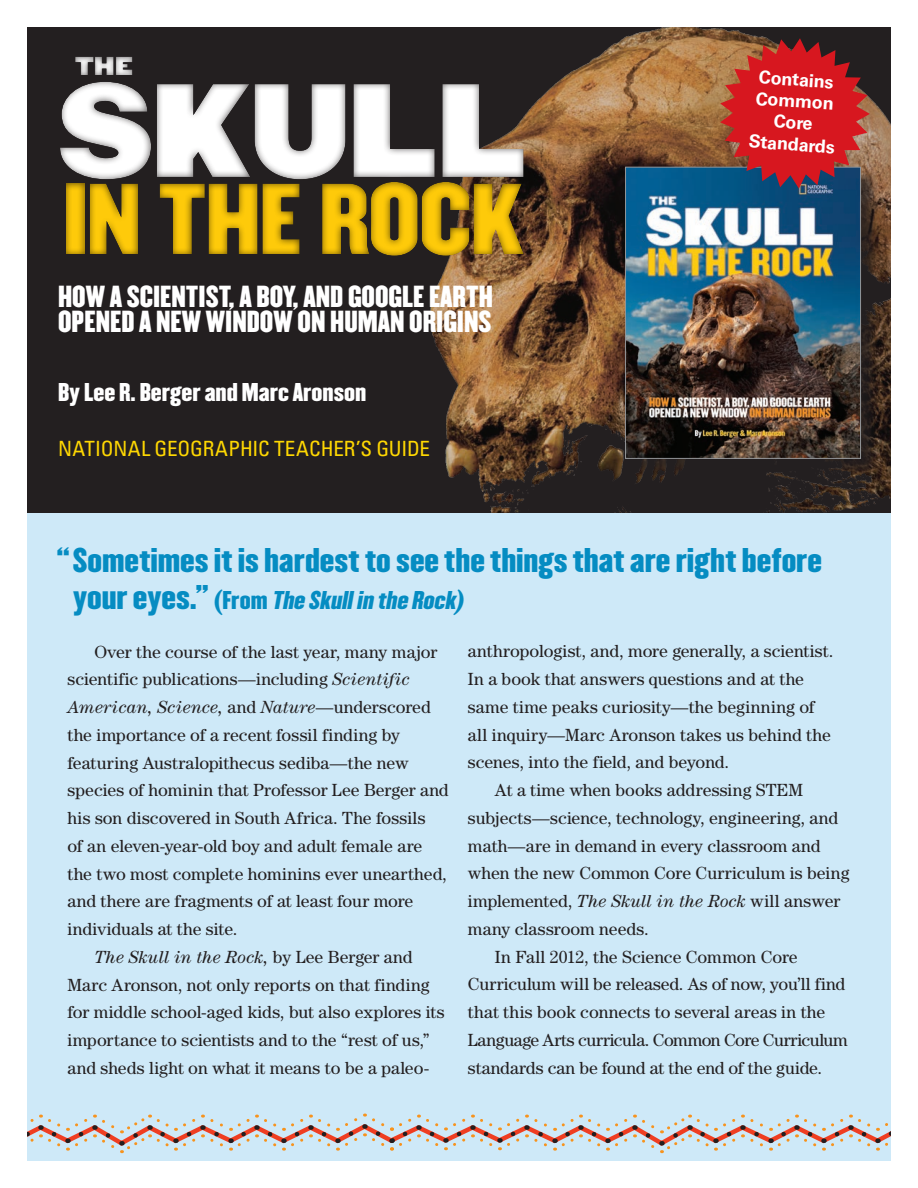
<style>
.page{position:relative;width:918px;height:1188px;background:#fff}
.page>*{position:absolute;margin:0;border:0;box-sizing:border-box;transform-origin:0 0}
.t1{font:115.95px "Champion HTF Heavyweight";color:#fff}
.t2{font:87.9px "Champion HTF Middleweight";letter-spacing:-.015em;color:#feca0a}
.t3{font:30px "Champion HTF Welterweight";color:#058cc2}
.t4{font:26.7px/24.9px "Champion HTF Welterweight";color:#fff}
.t5{font:22.8px "Champion HTF Heavyweight";color:#fff}
.t6{font:italic 22.5px "Champion HTF Welterweight";color:#058cc2}
.t7{font:22.5px "Champion HTF Welterweight";color:#fff}
.t8{font:condensed 21px "Univers";letter-spacing:-.005em;color:#fed702}
.t9{font:700 18px/21.6px "Univers";color:#fff;text-align:center}
.t10{font:17.7px "Century";color:#231f20}
.t11{font:italic 17.7px "Century";letter-spacing:.015em;color:#231f20}
.t12{font:17.7px "Century";letter-spacing:-.02em;color:#231f20}
.s1{font-style:normal;font-size:30px}
.s2{font-style:normal}
.s3{font-style:italic}
</style>
<div class="page">
<div style="left:27px;top:27px;width:864px;height:1134px;background:#cee9f8"></div>
<div style="left:27px;top:27px;width:864px;height:486px;background:#231f20"></div>
<img style="left:430px;top:27px;width:461px;height:486px">
<div style="left:46px;top:55px;width:666px;height:232px;background:#231f20;opacity:.75"></div>
<div style="left:628px;top:169px;width:251px;height:309px;background:#231f20;opacity:.75"></div>
<img style="left:627px;top:169px;width:232px;height:288px">
<div style="left:625px;top:167px;width:236px;height:292px;border:1px solid #939598"></div>
<svg style="left:720px;top:38px;width:150px;height:151px;background:#a92d30"></svg>
<svg style="left:27px;top:1113px;width:864px;height:40px"></svg>
<p class="t5" style="left:75px;top:52px;width:60px">THE</p>
<h1 class="t1" style="left:58px;top:57px;width:470px">SKULL</h1>
<h2 class="t2" style="left:62px;top:163px;width:462px">IN THE ROCK</h2>
<h3 class="t4" style="left:58px;top:285px;width:434px">How a Scientist, a Boy, and Google Earth<br>Opened a New Window on Human Origins</h3>
<p class="t7" style="left:58px;top:377px;width:310px">By Lee R. Berger and Marc Aronson</p>
<p class="t8" style="left:58px;top:435px;width:373px">NATIONAL GEOGRAPHIC TEACHER’S GUIDE</p>
<p class="t9" style="left:754px;top:66px;width:88px;rotate:4deg">Contains<br>Common<br>Core<br>Standards</p>
<h3 class="t3" style="left:57px;top:540px;width:767px">“ Sometimes it is hardest to see the things that are right before</h3>
<p class="t6" style="left:73px;top:586px;width:392px"><span class="s1">your eyes.”</span> <span class="s2">(From</span> TheSkullintheRock)</p>
<p class="t10" style="left:94px;top:641px;width:344px">Over the course of the last year, many major</p>
<p class="t10" style="left:67px;top:669px;width:344px">scientific publications—including <span class="s3">Scientific</span></p>
<p class="t11" style="left:67px;top:697px;width:365px">American, Science, <span class="s2">and</span> Nature<span class="s2">—underscored</span></p>
<p class="t10" style="left:67px;top:724px;width:334px">the importance of a recent fossil finding by</p>
<p class="t10" style="left:67px;top:752px;width:343px">featuring Australopithecus sediba—the new</p>
<p class="t10" style="left:67px;top:780px;width:383px">species of hominin that Professor Lee Berger and</p>
<p class="t10" style="left:67px;top:808px;width:360px">his son discovered in South Africa. The fossils</p>
<p class="t10" style="left:67px;top:835px;width:356px">of an eleven-year-old boy and adult female are</p>
<p class="t10" style="left:67px;top:863px;width:381px">the two most complete hominins ever unearthed,</p>
<p class="t10" style="left:67px;top:891px;width:347px">and there are fragments of at least four more</p>
<p class="t10" style="left:67px;top:919px;width:172px">individuals at the site.</p>
<p class="t11" style="left:94px;top:947px;width:320px">The Skull in the Rock, <span class="s2">by Lee Berger and</span></p>
<p class="t10" style="left:67px;top:974px;width:364px">Marc Aronson, not only reports on that finding</p>
<p class="t10" style="left:67px;top:1002px;width:379px">for middle school-aged kids, but also explores its</p>
<p class="t10" style="left:67px;top:1030px;width:364px">importance to scientists and to the “rest of us,”</p>
<p class="t10" style="left:67px;top:1057px;width:363px">and sheds light on what it means to be a paleo-</p>
<p class="t10" style="left:468px;top:641px;width:367px">anthropologist, and, more generally, a scientist.</p>
<p class="t10" style="left:468px;top:669px;width:338px">In a book that answers questions and at the</p>
<p class="t10" style="left:468px;top:697px;width:348px">same time peaks curiosity—the beginning of</p>
<p class="t10" style="left:468px;top:724px;width:364px">all inquiry—Marc Aronson takes us behind the</p>
<p class="t10" style="left:468px;top:752px;width:263px">scenes, into the field, and beyond.</p>
<p class="t10" style="left:495px;top:780px;width:310px">At a time when books addressing STEM</p>
<p class="t10" style="left:468px;top:808px;width:372px">subjects—science, technology, engineering, and</p>
<p class="t10" style="left:468px;top:835px;width:354px">math—are in demand in every classroom and</p>
<p class="t10" style="left:468px;top:863px;width:383px">when the new Common Core Curriculum is being</p>
<p class="t10" style="left:468px;top:891px;width:374px">implemented, <span class="s3">The Skull in the Rock</span> will answer</p>
<p class="t10" style="left:468px;top:918px;width:182px">many classroom needs.</p>
<p class="t10" style="left:495px;top:946px;width:304px">In Fall 2012, the Science Common Core</p>
<p class="t10" style="left:468px;top:974px;width:379px">Curriculum will be released. As of now, you’ll find</p>
<p class="t10" style="left:468px;top:1002px;width:359px">that this book connects to several areas in the</p>
<p class="t12" style="left:468px;top:1029px;width:381px">Language Arts curricula. Common Core Curriculum</p>
<p class="t10" style="left:468px;top:1057px;width:356px">standards can be found at the end of the guide.</p>
</div>
